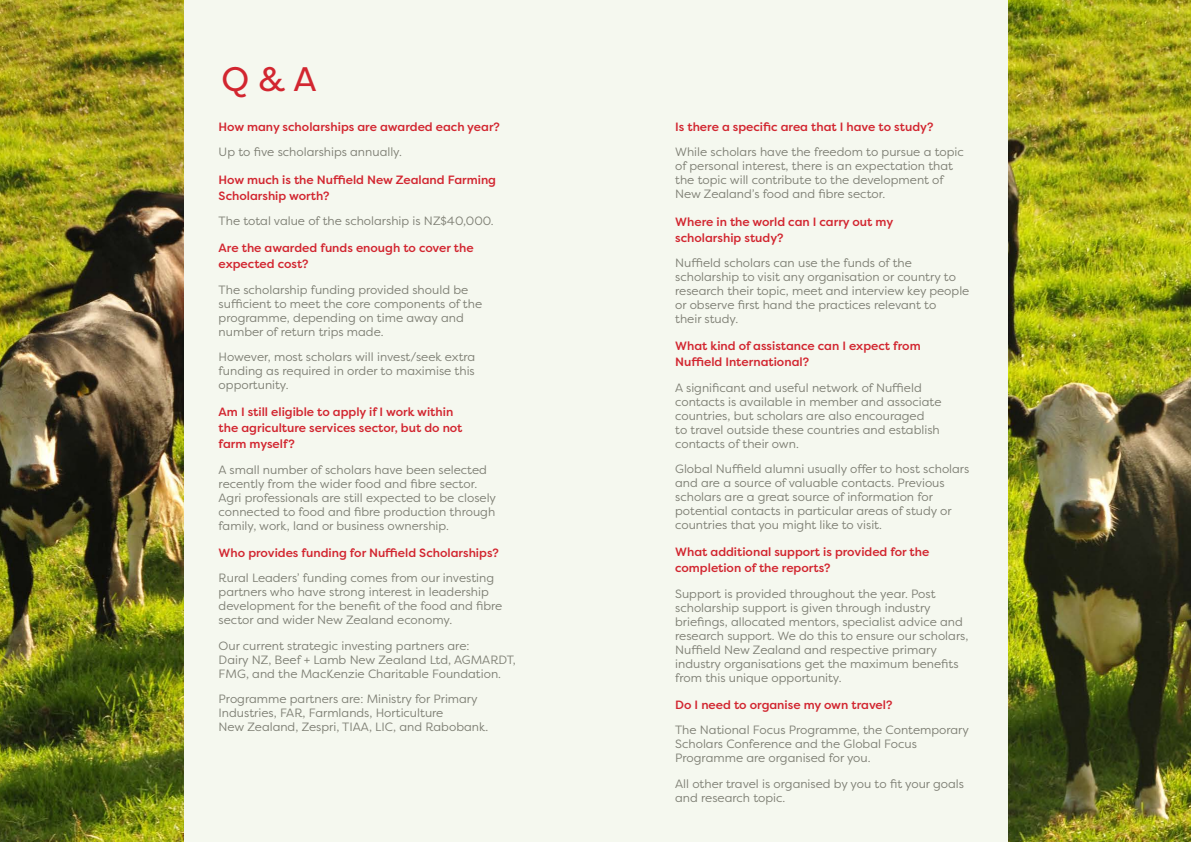
<style>
.page{position:relative;width:1191px;height:842px;background:#fff}
.page>*{position:absolute;margin:0;border:0;box-sizing:border-box;transform-origin:0 0}
.t1{font:34px "Filson Pro";color:#d22630}
.t2{font:12px/14px "Filson Pro";color:#7e7f74}
.t3{font:500 12px/16px "Filson Pro";color:#d22630}
</style>
<div class="page">
<img style="left:0;top:0;width:1191px;height:842px">
<div style="left:184px;top:0;width:823px;height:842px;background:#f5f8ef"></div>
<h1 class="t1" style="left:222px;top:56px;width:96px">Q &amp; A</h1>
<p class="t3" style="left:219px;top:118px;width:283px">How many scholarships are awarded each year?</p>
<p class="t2" style="left:219px;top:145px;width:185px">Up to five scholarships annually.</p>
<p class="t3" style="left:219px;top:171px;width:279px">How much is the Nuffield New Zealand Farming<br>Scholarship worth?</p>
<p class="t2" style="left:219px;top:213px;width:277px">The total value of the scholarship is NZ$40,000.</p>
<p class="t3" style="left:219px;top:240px;width:256px">Are the awarded funds enough to cover the expected cost?</p>
<p class="t2" style="left:219px;top:282px;width:265px">The scholarship funding provided should be sufficient to meet the core components of the programme, depending on time away and number of return trips made.</p>
<p class="t2" style="left:219px;top:349px;width:258px;text-align:justify">However, most scholars will invest/seek extra funding as required in order to maximise this opportunity.</p>
<p class="t3" style="left:219px;top:404px;width:245px">Am I still eligible to apply if I work within the agriculture services sector, but do not farm myself?</p>
<p class="t2" style="left:219px;top:462px;width:279px">A small number of scholars have been selected recently from the wider food and fibre sector.<br>Agri professionals are still expected to be closely connected to food and fibre production through family, work, land or business ownership.</p>
<p class="t3" style="left:219px;top:544px;width:282px">Who provides funding for Nuffield Scholarships?</p>
<p class="t2" style="left:219px;top:571px;width:285px">Rural Leaders’ funding comes from our investing partners who have strong interest in leadership development for the benefit of the food and fibre sector and wider New Zealand economy.</p>
<p class="t2" style="left:219px;top:638px;width:299px">Our current strategic investing partners are:<br>Dairy NZ, Beef + Lamb New Zealand Ltd, AGMARDT,<br>FMG, and the MacKenzie Charitable Foundation.</p>
<p class="t2" style="left:219px;top:691px;width:271px">Programme partners are: Ministry for Primary<br>Industries, FAR, Farmlands, Horticulture<br>New Zealand, Zespri, TIAA, LIC, and Rabobank.</p>
<p class="t3" style="left:675px;top:118px;width:260px">Is there a specific area that I have to study?</p>
<p class="t2" style="left:675px;top:145px;width:290px">While scholars have the freedom to pursue a topic of personal interest, there is an expectation that the topic will contribute to the development of New Zealand’s food and fibre sector.</p>
<p class="t3" style="left:675px;top:213px;width:219px">Where in the world can I carry out my scholarship study?</p>
<p class="t2" style="left:675px;top:255px;width:296px">Nuffield scholars can use the funds of the scholarship to visit any organisation or country to research their topic, meet and interview key people or observe first hand the practices relevant to<br>their study.</p>
<p class="t3" style="left:675px;top:338px;width:247px">What kind of assistance can I expect from<br>Nuffield International?</p>
<p class="t2" style="left:675px;top:380px;width:268px">A significant and useful network of Nuffield contacts is available in member and associate countries, but scholars are also encouraged<br>to travel outside these countries and establish contacts of their own.</p>
<p class="t2" style="left:675px;top:461px;width:296px">Global Nuffield alumni usually offer to host scholars and are a source of valuable contacts. Previous scholars are a great source of information for potential contacts in particular areas of study or countries that you might like to visit.</p>
<p class="t3" style="left:675px;top:544px;width:256px">What additional support is provided for the completion of the reports?</p>
<p class="t2" style="left:675px;top:586px;width:295px">Support is provided throughout the year. Post scholarship support is given through industry briefings, allocated mentors, specialist advice and research support. We do this to ensure our scholars, Nuffield New Zealand and respective primary industry organisations get the maximum benefits from this unique opportunity.</p>
<p class="t3" style="left:675px;top:697px;width:219px">Do I need to organise my own travel?</p>
<p class="t2" style="left:675px;top:723px;width:295px">The National Focus Programme, the Contemporary<br>Scholars Conference and the Global Focus<br>Programme are organised for you.</p>
<p class="t2" style="left:675px;top:776px;width:290px">All other travel is organised by you to fit your goals and research topic.</p>
</div>
